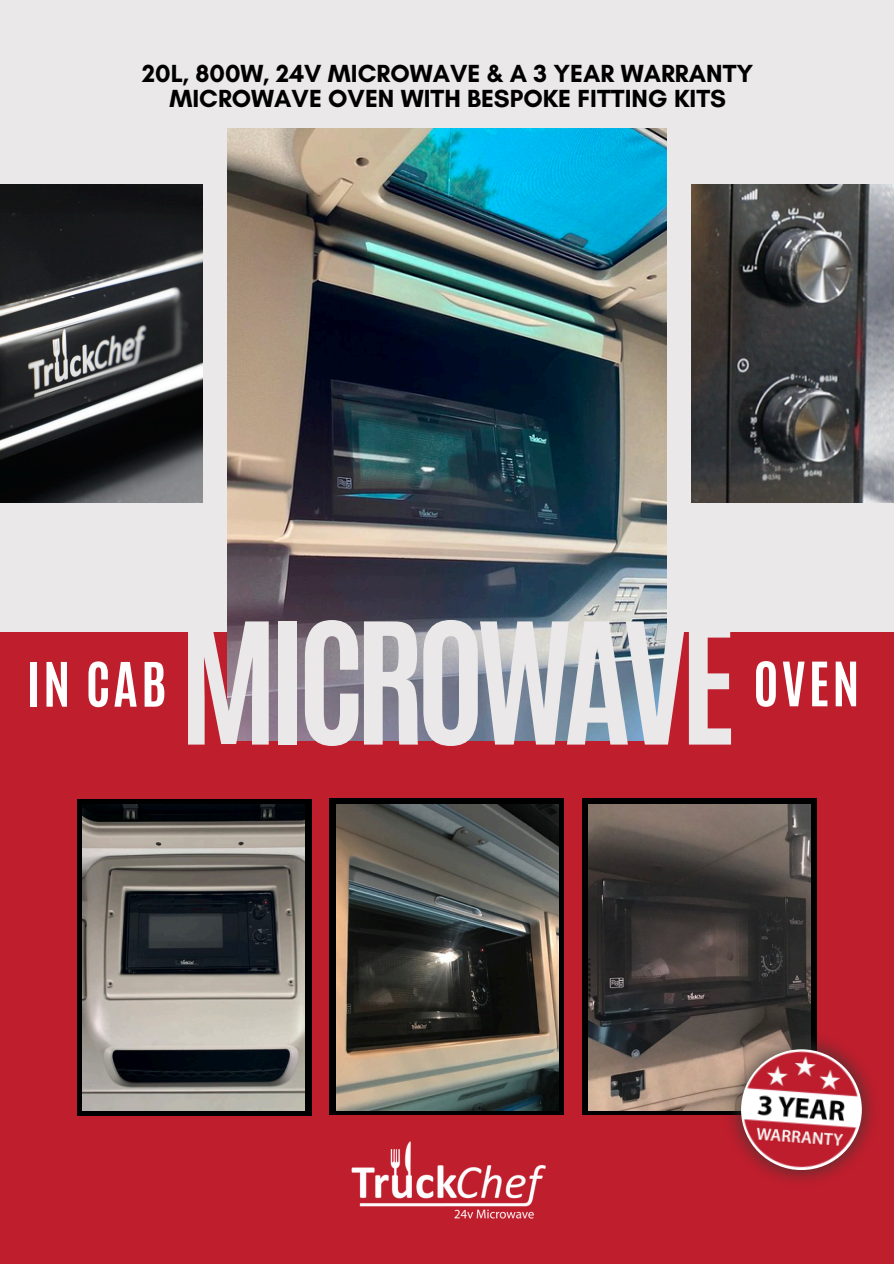
<style>
.page{position:relative;width:894px;height:1264px;background:#fff}
.page>*{position:absolute;margin:0;border:0;box-sizing:border-box;transform-origin:0 0}
.t1{font:700 143.25px "Antonio";letter-spacing:-.065em;color:#eae8e8}
.t2{font:700 52.05px "Antonio";color:#fff}
.t3{font:700 51.9px "Antonio";color:#fff}
.t4{font:700 25.2px/24.8px "Glacial Indifference";color:#000;text-align:center}
</style>
<div class="page">
<div style="left:0;top:0;width:893px;height:631px;background:#eae8e8"></div>
<div style="left:0;top:631px;width:893px;height:632px;background:#bf1e2d"></div>
<div style="left:582px;top:798px;width:234px;height:316px;background:#000"></div>
<div style="left:329px;top:798px;width:234px;height:316px;background:#000"></div>
<img style="left:227px;top:129px;width:439px;height:612px">
<img style="left:0;top:184px;width:202px;height:318px">
<img style="left:691px;top:184px;width:202px;height:318px">
<div style="left:77px;top:799px;width:234px;height:316px;background:linear-gradient(to right,#000,#000)"></div>
<img style="left:83px;top:804px;width:221px;height:306px">
<img style="left:336px;top:804px;width:222px;height:306px">
<img style="left:588px;top:804px;width:221px;height:306px">
<img style="left:721px;top:1028px;width:97px;height:153px">
<img style="left:726px;top:1033px;width:148px;height:146px">
<img style="left:280px;top:1112px;width:345px;height:107px">
<h2 class="t4" style="left:142px;top:61px;width:612px">20L, 800W, 24V MICROWAVE &amp; A 3 YEAR WARRANTY<br>MICROWAVE OVEN WITH BESPOKE FITTING KITS</h2>
<h2 class="t2" style="left:26px;top:647px;width:142px">IN CAB</h2>
<h1 class="t1" style="left:179px;top:580px;width:559px">MICROWAVE</h1>
<p class="t3" style="left:753px;top:647px;width:108px">OVEN</p>
</div>
